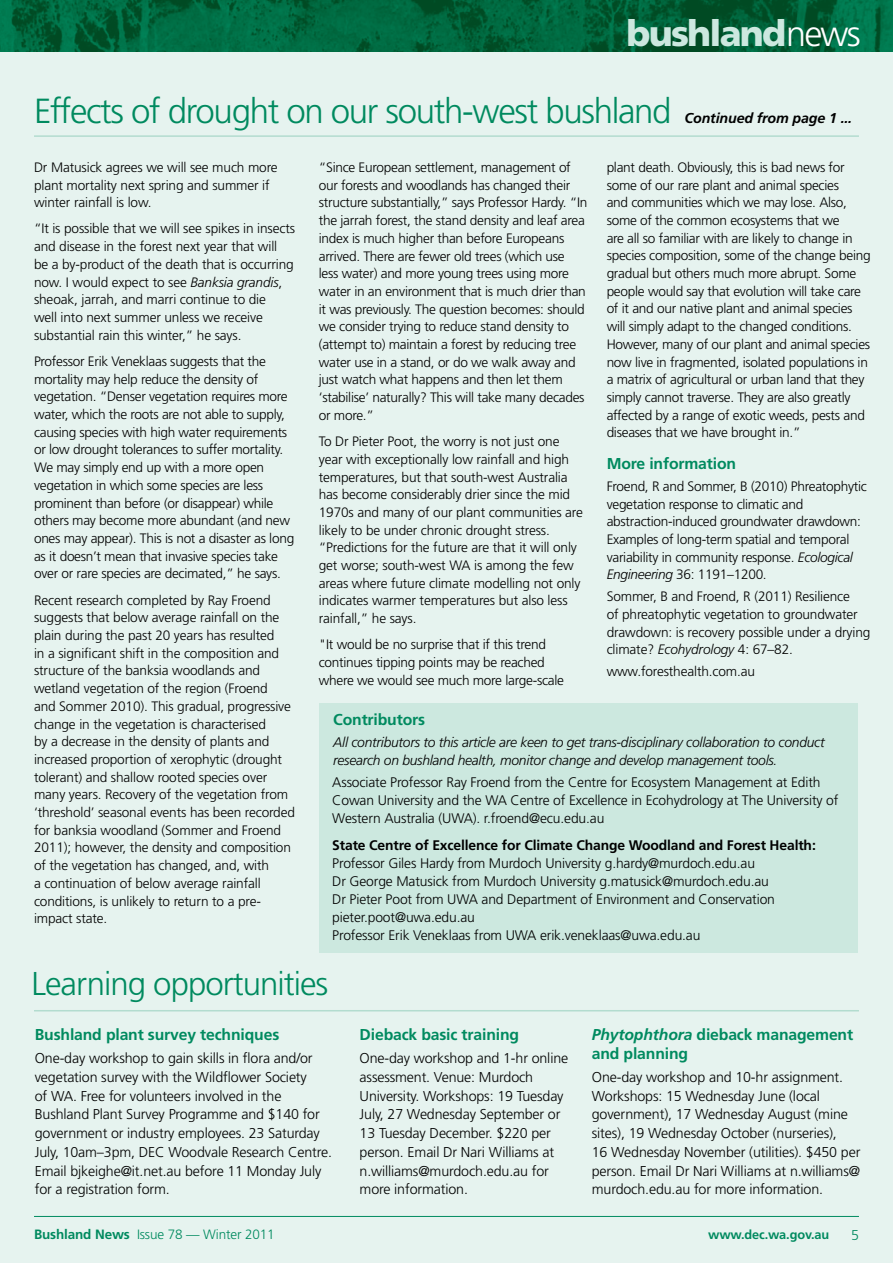
<style>
.page{position:relative;width:893px;height:1263px;background:#e6f3ef}
.page>*{position:absolute;margin:0;border:0;box-sizing:border-box;transform-origin:0 0}
.t1{font:900 36px "Frutiger";letter-spacing:-.05em;color:#cce8df}
.t2{font:300 34.8px "Frutiger";letter-spacing:-.04em;color:#008a5f}
.t3{font:300 33px "Frutiger";letter-spacing:-.03em;color:#008a5f}
.t4{font:700 15.75px/18.8px "Frutiger";letter-spacing:-.01em;color:#008a5f}
.t5{font:300 14.25px/18.8px "Frutiger";letter-spacing:-.01em;color:#000}
.t6{font:italic 700 14.25px "Frutiger";letter-spacing:-.01em;color:#000}
.t7{font:300 14.25px "Frutiger";color:#008a5f}
.t8{font:300 13.8px/18px "Frutiger";letter-spacing:-.01em;color:#000}
.t9{font:italic 300 13.8px/18px "Frutiger";letter-spacing:-.02em;color:#000}
.t10{font:700 13.8px "Frutiger";letter-spacing:-.01em;color:#000}
.t11{font:300 13.65px/17.7px "Frutiger";letter-spacing:-.02em;color:#000}
.t12{font:300 13.5px "Frutiger";letter-spacing:-.01em;color:#008a5f}
.t13{font:700 12.75px "Frutiger";letter-spacing:-.01em;color:#008a5f}
.s1{font-weight:300;color:#fff}
.s2{font-style:italic}
.s3{font-weight:700}
</style>
<div class="page">
<img style="left:0;top:0;width:893px;height:51px">
<hr style="left:34px;top:1216px;width:825px;height:1px;background:#008a5f">
<hr style="left:34px;top:135px;width:825px;height:2px;background:#b3dccf">
<div style="left:319px;top:703px;width:538px;height:249px;background:#cce8df"></div>
<hr style="left:34px;top:1010px;width:825px;height:1px;background:#b3dccf">
<h1 class="t1" style="left:627px;top:11px;width:236px">bushland<span class="s1">news</span></h1>
<h2 class="t2" style="left:34px;top:91px;width:639px">Effects of drought on our south-west bushland</h2>
<p class="t11" style="left:34px;top:158px;width:245px">Dr Matusick agrees we will see much more plant mortality next spring and summer if winter rainfall is low.</p>
<p class="t11" style="left:34px;top:220px;width:263px">“It is possible that we will see spikes in insects and disease in the forest next year that will<br>be a by-product of the death that is occurring now. I would expect to see <span class="s2">Banksia grandis</span>, sheoak, jarrah, and marri continue to die<br>well into next summer unless we receive substantial rain this winter,” he says.</p>
<p class="t11" style="left:34px;top:352px;width:262px">Professor Erik Veneklaas suggests that the mortality may help reduce the density of vegetation. “Denser vegetation requires more water, which the roots are not able to supply, causing species with high water requirements or low drought tolerances to suffer mortality.<br>We may simply end up with a more open vegetation in which some species are less prominent than before (or disappear) while others may become more abundant (and new ones may appear). This is not a disaster as long as it doesn’t mean that invasive species take over or rare species are decimated,” he says.</p>
<p class="t11" style="left:34px;top:591px;width:263px">Recent research completed by Ray Froend suggests that below average rainfall on the plain during the past 20 years has resulted<br>in a significant shift in the composition and structure of the banksia woodlands and wetland vegetation of the region (Froend<br>and Sommer 2010). This gradual, progressive change in the vegetation is characterised<br>by a decrease in the density of plants and increased proportion of xerophytic (drought tolerant) and shallow rooted species over many years. Recovery of the vegetation from ‘threshold’ seasonal events has been recorded for banksia woodland (Sommer and Froend 2011); however, the density and composition of the vegetation has changed, and, with<br>a continuation of below average rainfall conditions, is unlikely to return to a pre&shy;impact state.</p>
<p class="t6" style="left:685px;top:110px;width:169px">Continued from page 1 ...</p>
<p class="t11" style="left:607px;top:158px;width:266px">plant death. Obviously, this is bad news for some of our rare plant and animal species<br>and communities which we may lose. Also, some of the common ecosystems that we<br>are all so familiar with are likely to change in species composition, some of the change being gradual but others much more abrupt. Some people would say that evolution will take care of it and our native plant and animal species will simply adapt to the changed conditions.<br>However, many of our plant and animal species now live in fragmented, isolated populations in a matrix of agricultural or urban land that they simply cannot traverse. They are also greatly affected by a range of exotic weeds, pests and diseases that we have brought in.”</p>
<p class="t4" style="left:607px;top:454px;width:131px">More information</p>
<p class="t11" style="left:607px;top:477px;width:262px">Froend, R and Sommer, B (2010) Phreatophytic vegetation response to climatic and abstraction-induced groundwater drawdown:<br>Examples of long-term spatial and temporal variability in community response. <span class="s2">Ecological Engineering</span> 36: 1191–1200.</p>
<p class="t11" style="left:607px;top:588px;width:265px">Sommer, B and Froend, R (2011) Resilience<br>of phreatophytic vegetation to groundwater drawdown: is recovery possible under a drying climate? <span class="s2">Ecohydrology</span> 4: 67–82.</p>
<p class="t11" style="left:607px;top:663px;width:150px">www.foresthealth.com.au</p>
<p class="t11" style="left:319px;top:159px;width:270px">“Since European settlement, management of our forests and woodlands has changed their structure substantially,” says Professor Hardy. “In the jarrah forest, the stand density and leaf area index is much higher than before Europeans arrived. There are fewer old trees (which use less water) and more young trees using more water in an environment that is much drier than it was previously. The question becomes: should we consider trying to reduce stand density to (attempt to) maintain a forest by reducing tree water use in a stand, or do we walk away and just watch what happens and then let them ‘stabilise’ naturally? This will take many decades or more.”</p>
<p class="t11" style="left:319px;top:433px;width:266px">To Dr Pieter Poot, the worry is not just one year with exceptionally low rainfall and high temperatures, but that south-west Australia has become considerably drier since the mid 1970s and many of our plant communities are likely to be under chronic drought stress. “Predictions for the future are that it will only get worse; south-west WA is among the few areas where future climate modelling not only indicates warmer temperatures but also less rainfall,” he says.</p>
<p class="t11" style="left:319px;top:636px;width:247px">"It would be no surprise that if this trend continues tipping points may be reached where we would see much more large-scale</p>
<p class="t4" style="left:333px;top:710px;width:93px">Contributors</p>
<p class="t9" style="left:333px;top:733px;width:493px">All contributors to this article are keen to get trans-disciplinary collaboration to conduct research on bushland health, monitor change and develop management tools.</p>
<p class="t8" style="left:332px;top:774px;width:508px">Associate Professor Ray Froend from the Centre for Ecosystem Management at Edith<br>Cowan University and the WA Centre of Excellence in Ecohydrology at The University of<br>Western Australia (UWA). r.froend@ecu.edu.au</p>
<p class="t10" style="left:332px;top:837px;width:485px">State Centre of Excellence for Climate Change Woodland and Forest Health:</p>
<p class="t8" style="left:332px;top:854px;width:444px">Professor Giles Hardy from Murdoch University g.hardy@murdoch.edu.au<br>Dr George Matusick from Murdoch University g.matusick@murdoch.edu.au Dr Pieter Poot from UWA and Department of Environment and Conservation pieter.poot@uwa.edu.au<br>Professor Erik Veneklaas from UWA erik.veneklaas@uwa.edu.au</p>
<h3 class="t3" style="left:31px;top:965px;width:299px">Learning opportunities</h3>
<p class="t4" style="left:35px;top:1025px;width:246px">Bushland plant survey techniques</p>
<p class="t5" style="left:35px;top:1049px;width:299px">One-day workshop to gain skills in flora and/or vegetation survey with the Wildflower Society<br>of WA. Free for volunteers involved in the Bushland Plant Survey Programme and $140 for government or industry employees. 23 Saturday July, 10am–3pm, DEC Woodvale Research Centre.<br>Email bjkeighe@it.net.au before 11 Monday July for a registration form.</p>
<p class="t4" style="left:360px;top:1025px;width:161px">Dieback basic training</p>
<p class="t5" style="left:360px;top:1049px;width:210px">One-day workshop and 1-hr online assessment. Venue: Murdoch<br>University. Workshops: 19 Tuesday<br>July, 27 Wednesday September or<br>13 Tuesday December. $220 per person. Email Dr Nari Williams at n.williams@murdoch.edu.au for more information.</p>
<p class="t4" style="left:592px;top:1025px;width:263px"><span class="s2">Phytophthora</span> dieback management and planning</p>
<p class="t5" style="left:592px;top:1068px;width:270px">One-day workshop and 10-hr assignment.<br>Workshops: 15 Wednesday June (local government), 17 Wednesday August (mine sites), 19 Wednesday October (nurseries),<br>16 Wednesday November (utilities). $450 per person. Email Dr Nari Williams at n.williams@ murdoch.edu.au for more information.</p>
<p class="t12" style="left:34px;top:1227px;width:242px"><span class="s3">Bushland News</span> Issue 78 — Winter 2011</p>
<p class="t13" style="left:708px;top:1226px;width:123px">www.dec.wa.gov.au</p>
<p class="t7" style="left:851px;top:1227px;width:9px">5</p>
</div>
